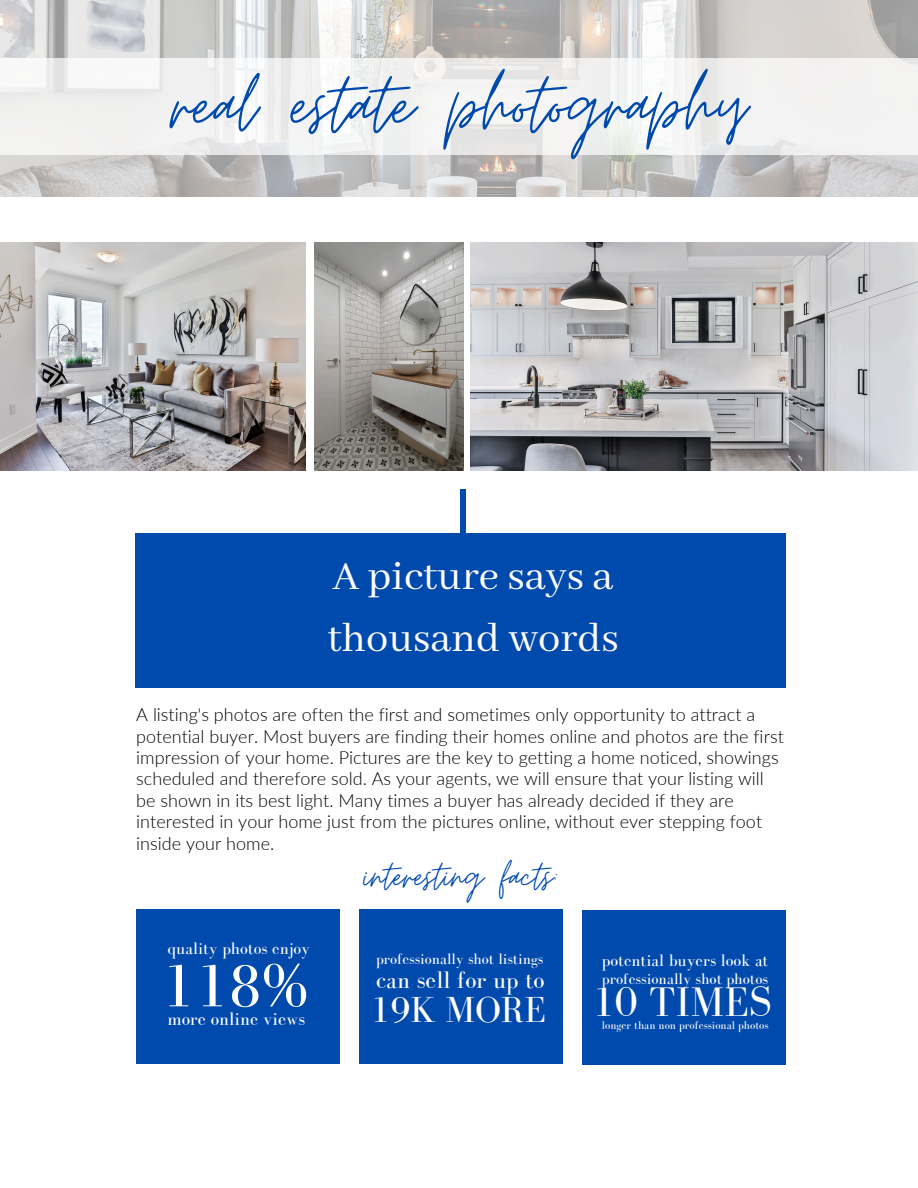
<style>
.page{position:relative;width:918px;height:1188px;background:#fff}
.page>*{position:absolute;margin:0;border:0;box-sizing:border-box;transform-origin:0 0}
.t1{font:91.95px "Moon Time";color:#004aad}
.t2{font:62.55px "Bodoni FLF";color:#fff}
.t3{font:44.55px/61.8px "Abhaya Libre";color:#fff}
.t4{font:44.55px "Moon Time";color:#004aad}
.t5{font:42.45px "Bodoni FLF";color:#fff}
.t6{font:37.35px "Bodoni FLF";color:#fff}
.t7{font:24.6px "Bodoni FLF";color:#fff}
.t8{font:18.75px "Bodoni FLF";color:#fff}
.t9{font:300 18px/21.3px "Lato";color:#000}
.t10{font:17.25px "Bodoni FLF";color:#fff}
.t11{font:15.9px "Bodoni FLF";color:#fff}
.t12{font:15.6px "Bodoni FLF";color:#fff}
.t13{font:11.55px "Bodoni FLF";color:#fff}
</style>
<div class="page">
<img style="left:0;top:0;width:918px;height:197px">
<svg style="left:0;top:58px;width:918px;height:97px;fill:#f3f2f2"></svg>
<img style="left:470px;top:242px;width:448px;height:228px">
<img style="left:0;top:242px;width:306px;height:228px">
<img style="left:315px;top:242px;width:148px;height:228px">
<div style="left:136px;top:534px;width:650px;height:154px;background:#004aad"></div>
<div style="left:461px;top:489px;width:5px;height:87px;background:#004aad"></div>
<div style="left:136px;top:909px;width:203px;height:155px;background:#004aad"></div>
<div style="left:359px;top:909px;width:203px;height:155px;background:#004aad"></div>
<div style="left:583px;top:910px;width:203px;height:155px;background:#004aad"></div>
<p class="t1" style="left:171px;top:49px;width:577px">real estate photography</p>
<p class="t3" style="left:327px;top:547px;width:293px">A picture says a thousand words</p>
<h4 class="t9" style="left:136px;top:704px;width:649px">A listing's photos are often the first and sometimes only opportunity to attract a potential buyer. Most buyers are finding their homes online and photos are the first impression of your home. Pictures are the key to getting a home noticed, showings scheduled and therefore sold. As your agents, we will ensure that your listing will be shown in its best light. Many times a buyer has already decided if they are interested in your home just from the pictures online, without ever stepping foot inside your home.</h4>
<h4 class="t10" style="left:167px;top:939px;width:144px">quality photos enjoy</h4>
<p class="t2" style="left:161px;top:952px;width:149px">118%</p>
<p class="t8" style="left:167px;top:1008px;width:139px">more online views</p>
<h3 class="t4" style="left:363px;top:849px;width:197px">interesting facts:</h3>
<p class="t12" style="left:376px;top:950px;width:169px">professionally shot listings</p>
<h6 class="t7" style="left:376px;top:967px;width:170px">can sell for up to</h6>
<h2 class="t6" style="left:370px;top:989px;width:177px">19K MORE</h2>
<p class="t10" style="left:602px;top:951px;width:168px">potential buyers look at</p>
<p class="t11" style="left:602px;top:970px;width:168px">professionally shot photos</p>
<p class="t13" style="left:602px;top:1019px;width:168px">longer than non professional photos</p>
<h5 class="t5" style="left:592px;top:979px;width:181px">10 TIMES</h5>
</div>
